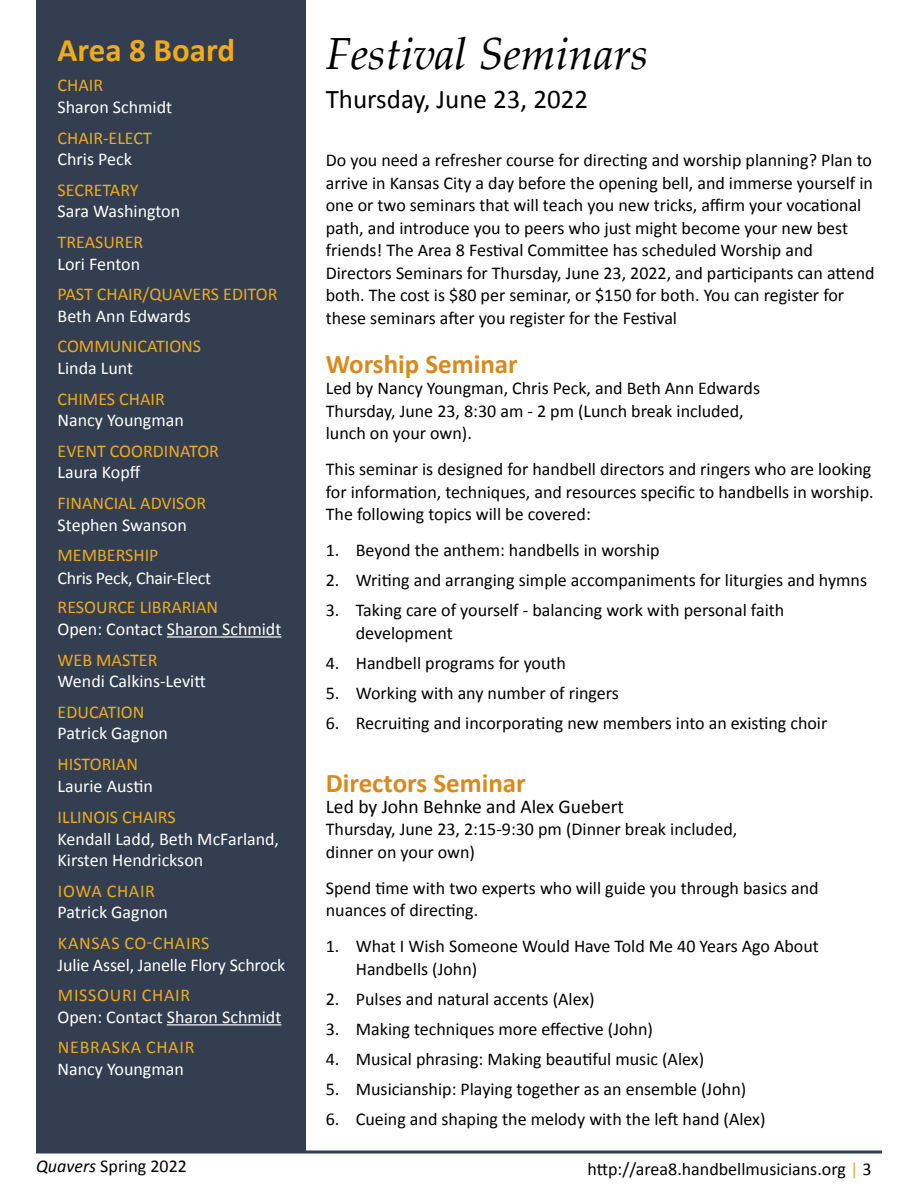
<style>
.page{position:relative;width:918px;height:1188px;background:#fff}
.page>*{position:absolute;margin:0;border:0;box-sizing:border-box;transform-origin:0 0}
.t1{font:italic 45px "Palatino Linotype";color:#000}
.t2{font:700 33px "Calibri";color:#efaa1f}
.t3{font:700 27px "Calibri";color:#d88a1e}
.t4{font:27px "Calibri";color:#000}
.t5{font:19.5px "Calibri";color:#000}
.t6{font:18px/22.5px "Calibri";color:#000}
.t7{font:18px/21.6px "Calibri";color:#fff}
.t8{font:18px "Calibri";color:#efaa1f}
.t9{font:18px "Calibri";letter-spacing:.04em;color:#efaa1f}
.t10{font:18px "Calibri";letter-spacing:-.02em;color:#fff}
.s1{font-style:italic}
.s2{color:#efaa1f}
</style>
<div class="page">
<svg style="left:36px;top:1150px;width:846px;height:4px;background:#656e7b"></svg>
<div style="left:36px;top:0;width:270px;height:1152px;background:#333f50"></div>
<hr style="left:167px;top:636px;width:114px;height:2px;background:#fff">
<hr style="left:167px;top:1024px;width:114px;height:1px;background:#fff">
<h2 class="t2" style="left:58px;top:29px;width:179px">Area 8 Board</h2>
<p class="t8" style="left:58px;top:74px;width:47px">CHAIR</p>
<p class="t7" style="left:58px;top:96px;width:116px">Sharon Schmidt</p>
<p class="t8" style="left:58px;top:126px;width:96px">CHAIR-ELECT</p>
<p class="t7" style="left:58px;top:148px;width:76px">Chris Peck</p>
<p class="t8" style="left:58px;top:178px;width:83px">SECRETARY</p>
<p class="t7" style="left:58px;top:201px;width:124px">Sara Washington</p>
<p class="t8" style="left:58px;top:231px;width:87px">TREASURER</p>
<p class="t7" style="left:58px;top:253px;width:84px">Lori Fenton</p>
<p class="t8" style="left:58px;top:283px;width:221px">PAST CHAIR/QUAVERS EDITOR</p>
<p class="t7" style="left:58px;top:305px;width:135px">Beth Ann Edwards</p>
<p class="t8" style="left:58px;top:335px;width:145px">COMMUNICATIONS</p>
<p class="t7" style="left:58px;top:357px;width:77px">Linda Lunt</p>
<p class="t8" style="left:58px;top:387px;width:109px">CHIMES CHAIR</p>
<p class="t7" style="left:58px;top:409px;width:128px">Nancy Youngman</p>
<p class="t8" style="left:58px;top:439px;width:163px">EVENT COORDINATOR</p>
<p class="t7" style="left:58px;top:462px;width:84px">Laura Kopff</p>
<p class="t8" style="left:58px;top:492px;width:150px">FINANCIAL ADVISOR</p>
<p class="t7" style="left:58px;top:514px;width:131px">Stephen Swanson</p>
<p class="t8" style="left:58px;top:544px;width:103px">MEMBERSHIP</p>
<p class="t10" style="left:58px;top:567px;width:155px">Chris Peck, Chair-Elect</p>
<p class="t8" style="left:58px;top:596px;width:162px">RESOURCE LIBRARIAN</p>
<p class="t7" style="left:58px;top:618px;width:225px">Open: Contact Sharon Schmidt</p>
<p class="t8" style="left:58px;top:648px;width:101px">WEB MASTER</p>
<p class="t7" style="left:58px;top:670px;width:150px">Wendi Calkins-Levitt</p>
<p class="t8" style="left:58px;top:700px;width:88px">EDUCATION</p>
<p class="t7" style="left:58px;top:723px;width:112px">Patrick Gagnon</p>
<p class="t8" style="left:58px;top:753px;width:82px">HISTORIAN</p>
<p class="t7" style="left:58px;top:776px;width:97px">Laurie Austin</p>
<p class="t8" style="left:58px;top:806px;width:120px">ILLINOIS CHAIRS</p>
<p class="t7" style="left:58px;top:828px;width:223px">Kendall Ladd, Beth McFarland,<br>Kirsten Hendrickson</p>
<p class="t9" style="left:58px;top:879px;width:99px">IOWA CHAIR</p>
<p class="t7" style="left:58px;top:902px;width:112px">Patrick Gagnon</p>
<p class="t9" style="left:58px;top:932px;width:153px">KANSAS CO-CHAIRS</p>
<p class="t7" style="left:58px;top:954px;width:229px">Julie Assel, Janelle Flory Schrock</p>
<p class="t9" style="left:58px;top:984px;width:134px">MISSOURI CHAIR</p>
<p class="t7" style="left:58px;top:1006px;width:225px">Open: Contact Sharon Schmidt</p>
<p class="t9" style="left:58px;top:1036px;width:138px">NEBRASKA CHAIR</p>
<p class="t7" style="left:58px;top:1058px;width:128px">Nancy Youngman</p>
<h1 class="t1" style="left:326px;top:22px;width:324px">Festival Seminars</h1>
<h3 class="t4" style="left:326px;top:82px;width:264px">Thursday, June 23, 2022</h3>
<p class="t6" style="left:326px;top:149px;width:550px">Do you need a refresher course for directing and worship planning? Plan to arrive in Kansas City a day before the opening bell, and immerse yourself in one or two seminars that will teach you new tricks, affirm your vocational path, and introduce you to peers who just might become your new best friends! The Area 8 Festival Committee has scheduled Worship and Directors Seminars for Thursday, June 23, 2022, and participants can attend both. The cost is $80 per seminar, or $150 for both. You can register for these seminars after you register for the Festival</p>
<h3 class="t3" style="left:326px;top:347px;width:194px">Worship Seminar</h3>
<p class="t6" style="left:326px;top:377px;width:436px">Led by Nancy Youngman, Chris Peck, and Beth Ann Edwards<br>Thursday, June 23, 8:30 am - 2 pm (Lunch break included, lunch on your own).</p>
<p class="t6" style="left:326px;top:458px;width:549px">This seminar is designed for handbell directors and ringers who are looking for information, techniques, and resources specific to handbells in worship.<br>The following topics will be covered:</p>
<p class="t6" style="left:326px;top:539px;width:335px">1. Beyond the anthem: handbells in worship</p>
<p class="t6" style="left:326px;top:569px;width:543px">2. Writing and arranging simple accompaniments for liturgies and hymns</p>
<p class="t6" style="left:356px;top:599px;width:430px;text-indent:-30px">3. Taking care of yourself - balancing work with personal faith development</p>
<p class="t6" style="left:326px;top:652px;width:242px">4. Handbell programs for youth</p>
<p class="t6" style="left:326px;top:682px;width:295px">5. Working with any number of ringers</p>
<p class="t6" style="left:326px;top:712px;width:503px">6. Recruiting and incorporating new members into an existing choir</p>
<h3 class="t3" style="left:326px;top:766px;width:201px">Directors Seminar</h3>
<p class="t5" style="left:326px;top:794px;width:300px">Led by John Behnke and Alex Guebert</p>
<p class="t6" style="left:326px;top:818px;width:413px">Thursday, June 23, 2:15-9:30 pm (Dinner break included, dinner on your own)</p>
<p class="t6" style="left:326px;top:877px;width:494px">Spend time with two experts who will guide you through basics and nuances of directing.</p>
<p class="t6" style="left:356px;top:935px;width:465px;text-indent:-30px">1. What I Wish Someone Would Have Told Me 40 Years Ago About<br>Handbells (John)</p>
<p class="t6" style="left:326px;top:988px;width:270px">2. Pulses and natural accents (Alex)</p>
<p class="t6" style="left:326px;top:1018px;width:329px">3. Making techniques more effective (John)</p>
<p class="t6" style="left:326px;top:1048px;width:380px">4. Musical phrasing: Making beautiful music (Alex)</p>
<p class="t6" style="left:326px;top:1078px;width:422px">5. Musicianship: Playing together as an ensemble (John)</p>
<p class="t6" style="left:326px;top:1108px;width:441px">6. Cueing and shaping the melody with the left hand (Alex)</p>
<p class="t6" style="left:36px;top:1154px;width:152px"><span class="s1">Quavers</span> Spring 2022</p>
<p class="t6" style="left:587px;top:1158px;width:286px">http://area8.handbellmusicians.org <span class="s2">|</span> 3</p>
</div>
